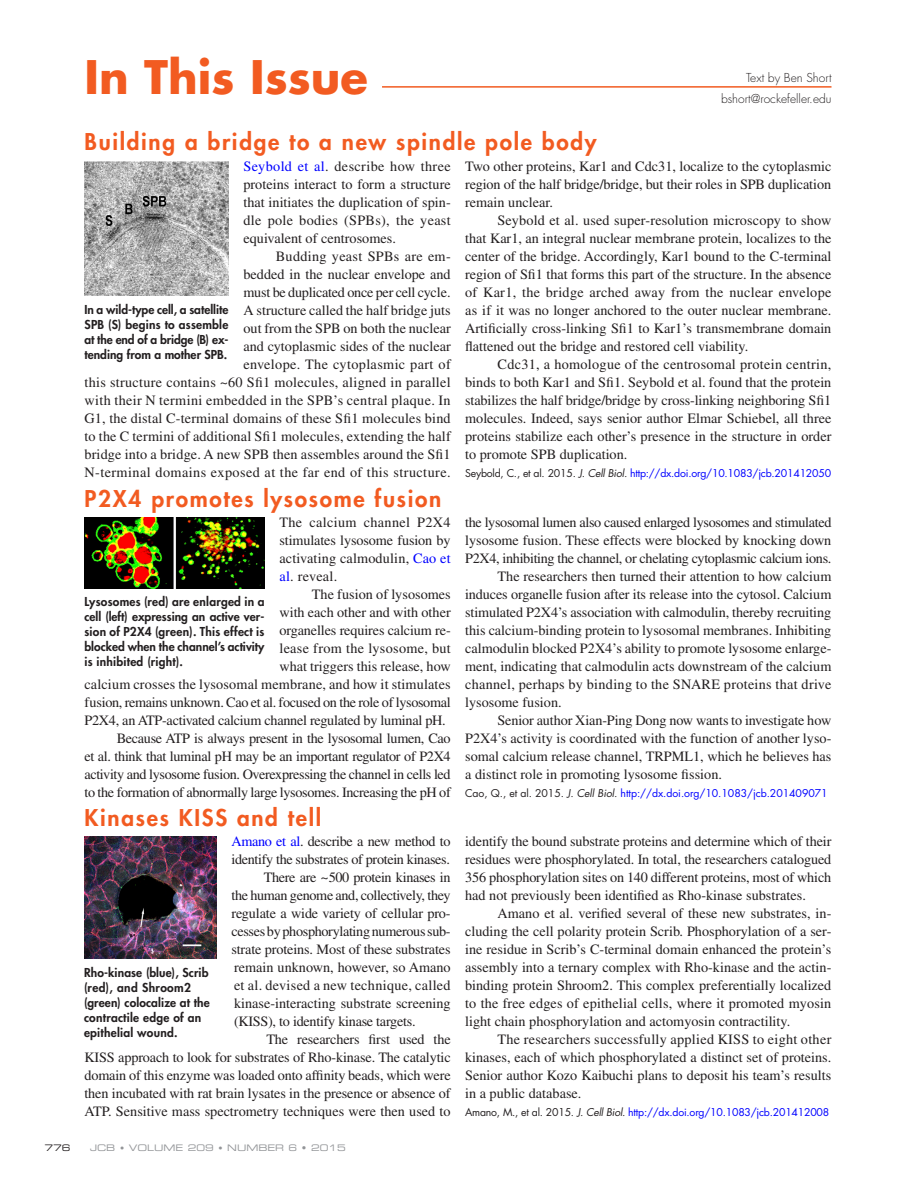
<style>
.page{position:relative;width:918px;height:1188px;background:#fff}
.page>*{position:absolute;margin:0;border:0;box-sizing:border-box;transform-origin:0 0}
.t1{font:700 45px "Futura Std";color:#f25b21}
.t2{font:800 22.5px "Futura Std";letter-spacing:.075em;color:#f25b21}
.t3{font:14.25px/18px "Times LT Std";color:#231f20;text-align:justify}
.t4{font:14.25px "Times LT Std";letter-spacing:-.025em;color:#231f20}
.t5{font:14.25px "Times LT Std";letter-spacing:.02em;color:#231f20}
.t6{font:14.25px "Times LT Std";letter-spacing:-.02em;color:#231f20}
.t7{font:800 12px/15px "Futura Std";letter-spacing:.01em;color:#231f20;text-align:justify}
.t8{font:300 12px/21px "Futura Std";color:#231f20;text-align:right}
.t9{font:10.5px "Futura Std";letter-spacing:-.02em;color:#00f}
.t10{font:9px "Eurostile LT Std Ex 2";color:#939598}
.t11{font:9px "Eurostile LT Std Ex 2";color:#231f20}
.s1{color:#00f}
.s2{color:#231f20}
.s3{font-style:italic;color:#231f20}
.s4{font-size:8.25px}
</style>
<div class="page">
<hr style="left:382px;top:86px;width:450px;height:2px;background:#f25b21">
<img style="left:84px;top:161px;width:144px;height:135px">
<img style="left:84px;top:518px;width:180px;height:70px">
<img style="left:84px;top:836px;width:132px;height:123px">
<h1 class="t1" style="left:85px;top:56px;width:285px">In This Issue</h1>
<p class="t8" style="left:721px;top:68px;width:112px">Text by Ben Short bshort@rockefeller.edu</p>
<h2 class="t2" style="left:85px;top:132px;width:513px">Building a bridge to a new spindle pole body</h2>
<p class="t3" style="left:243px;top:159px;width:209px"><span class="s1">Seybold et al</span>. describe how three proteins interact to form a structure that initiates the duplication of spin&shy;dle pole bodies (SPBs), the yeast equivalent of centrosomes.</p>
<p class="t3" style="left:84px;top:249px;width:368px;text-align:right">Budding yeast SPBs are em-<br>bedded in the nuclear envelope and<br>must be duplicated once per cell cycle.<br>A structure called the half bridge juts<br>out from the SPB on both the nuclear<br>and cytoplasmic sides of the nuclear<br>envelope. The cytoplasmic part of<br>this structure contains ~60 Sfi1 molecules, aligned in parallel with their N termini embedded in the SPB’s central plaque. In G1, the distal C-terminal domains of these Sfi1 molecules bind to the C termini of additional Sfi1 molecules, extending the half bridge into a bridge. A new SPB then assembles around the Sfi1<br>N-terminal domains exposed at the far end of this structure.</p>
<p class="t3" style="left:465px;top:159px;width:368px">Two other proteins, Kar1 and Cdc31, localize to the cytoplasmic region of the half bridge/bridge, but their roles in SPB duplication remain unclear.</p>
<p class="t3" style="left:465px;top:213px;width:368px;text-indent:32px">Seybold et al. used super-resolution microscopy to show that Kar1, an integral nuclear membrane protein, localizes to the center of the bridge. Accordingly, Kar1 bound to the C-terminal region of Sfi1 that forms this part of the structure. In the absence of Kar1, the bridge arched away from the nuclear envelope as if it was no longer anchored to the outer nuclear membrane.<br>Artificially cross-linking Sfi1 to Kar1’s transmembrane domain flattened out the bridge and restored cell viability.</p>
<p class="t3" style="left:465px;top:357px;width:368px;text-indent:32px">Cdc31, a homologue of the centrosomal protein centrin, binds to both Kar1 and Sfi1. Seybold et al. found that the protein stabilizes the half bridge/bridge by cross-linking neighboring Sfi1 molecules. Indeed, says senior author Elmar Schiebel, all three proteins stabilize each other’s presence in the structure in order to promote SPB duplication.</p>
<p class="t9" style="left:465px;top:468px;width:368px"><span class="s2">Seybold, C., et al. 2015.</span> <span class="s3">J. Cell Biol.</span> http://dx.doi.org/10.1083/jcb.201412050</p>
<p class="t7" style="left:84px;top:303px;width:146px">In a wild-type cell, a satellite SPB (S) begins to assemble at the end of a bridge (B) ex&shy;tending from a mother SPB.</p>
<h2 class="t2" style="left:85px;top:489px;width:358px">P2X4 promotes lysosome fusion</h2>
<p class="t3" style="left:279px;top:515px;width:173px">The calcium channel P2X4 stimulates lysosome fusion by activating calmodulin, <span class="s1">Cao et al</span>. reveal.</p>
<p class="t3" style="left:312px;top:587px;width:140px">The fusion of lysosomes</p>
<p class="t3" style="left:279px;top:605px;width:173px">with each other and with other</p>
<p class="t3" style="left:279px;top:623px;width:173px">organelles requires calcium re-</p>
<p class="t5" style="left:279px;top:643px;width:173px">lease from the lysosome, but</p>
<p class="t3" style="left:279px;top:659px;width:173px">what triggers this release, how</p>
<p class="t3" style="left:84px;top:677px;width:368px">calcium crosses the lysosomal membrane, and how it stimulates</p>
<p class="t4" style="left:84px;top:697px;width:368px">fusion, remains unknown. Cao et al. focused on the role of lysosomal</p>
<p class="t6" style="left:84px;top:715px;width:363px">P2X4, an ATP-activated calcium channel regulated by luminal pH.</p>
<p class="t4" style="left:117px;top:733px;width:335px">Because ATP is always present in the lysosomal lumen, Cao</p>
<p class="t4" style="left:84px;top:751px;width:368px">et al. think that luminal pH may be an important regulator of P2X4</p>
<p class="t4" style="left:84px;top:769px;width:368px">activity and lysosome fusion. Overexpressing the channel in cells led</p>
<p class="t4" style="left:84px;top:787px;width:368px">to the formation of abnormally large lysosomes. Increasing the pH of</p>
<p class="t7" style="left:84px;top:595px;width:182px">Lysosomes (red) are enlarged in a cell (left) expressing an active ver&shy;sion of P2X4 (green). This effect is blocked when the channel’s activity is inhibited (right).</p>
<h2 class="t2" style="left:85px;top:807px;width:238px">Kinases KISS and tell</h2>
<p class="t4" style="left:231px;top:836px;width:221px"><span class="s1">Amano et al</span>. describe a new method to</p>
<p class="t4" style="left:231px;top:854px;width:220px">identify the substrates of protein kinases.</p>
<p class="t4" style="left:264px;top:872px;width:188px">There are ~500 protein kinases in</p>
<p class="t4" style="left:231px;top:890px;width:221px">the human genome and, collectively, they</p>
<p class="t3" style="left:231px;top:905px;width:221px">regulate a wide variety of cellular pro-</p>
<p class="t4" style="left:231px;top:926px;width:221px">cesses by phosphorylating numerous sub-</p>
<p class="t3" style="left:231px;top:941px;width:221px">strate proteins. Most of these substrates</p>
<p class="t3" style="left:234px;top:959px;width:218px">remain unknown, however, so Amano</p>
<p class="t5" style="left:234px;top:980px;width:218px">et al. devised a new technique, called</p>
<p class="t3" style="left:234px;top:995px;width:218px">kinase-interacting substrate screening</p>
<p class="t6" style="left:234px;top:1016px;width:183px">(KISS), to identify kinase targets.</p>
<p class="t3" style="left:266px;top:1031px;width:186px">The researchers first used the</p>
<p class="t3" style="left:84px;top:1049px;width:368px">KISS approach to look for substrates of Rho-kinase. The catalytic</p>
<p class="t3" style="left:84px;top:1067px;width:368px">domain of this enzyme was loaded onto affinity beads, which were</p>
<p class="t3" style="left:84px;top:1085px;width:368px">then incubated with rat brain lysates in the presence or absence of</p>
<p class="t3" style="left:84px;top:1103px;width:368px">ATP. Sensitive mass spectrometry techniques were then used to</p>
<p class="t7" style="left:84px;top:966px;width:127px;text-align:left">Rho-kinase (blue), Scrib (red), and Shroom2 (green) colocalize at the contractile edge of an epithelial wound.</p>
<p class="t11" style="left:44px;top:1144px;width:28px">776</p>
<p class="t10" style="left:90px;top:1144px;width:257px">JCB <span class="s4">•</span> VOLUME 209 <span class="s4">•</span> NUMBER 6 • 2015</p>
<p class="t4" style="left:465px;top:517px;width:368px">the lysosomal lumen also caused enlarged lysosomes and stimulated</p>
<p class="t3" style="left:465px;top:533px;width:368px">lysosome fusion. These effects were blocked by knocking down</p>
<p class="t4" style="left:465px;top:553px;width:368px">P2X4, inhibiting the channel, or chelating cytoplasmic calcium ions.</p>
<p class="t3" style="left:498px;top:569px;width:335px">The researchers then turned their attention to how calcium</p>
<p class="t3" style="left:465px;top:587px;width:368px">induces organelle fusion after its release into the cytosol. Calcium</p>
<p class="t3" style="left:465px;top:605px;width:368px">stimulated P2X4’s association with calmodulin, thereby recruiting</p>
<p class="t3" style="left:465px;top:623px;width:368px">this calcium-binding protein to lysosomal membranes. Inhibiting</p>
<p class="t3" style="left:465px;top:641px;width:368px">calmodulin blocked P2X4’s ability to promote lysosome enlarge-</p>
<p class="t3" style="left:465px;top:659px;width:368px">ment, indicating that calmodulin acts downstream of the calcium</p>
<p class="t5" style="left:465px;top:679px;width:368px">channel, perhaps by binding to the SNARE proteins that drive</p>
<p class="t3" style="left:465px;top:695px;width:98px">lysosome fusion.</p>
<p class="t3" style="left:498px;top:713px;width:335px">Senior author Xian-Ping Dong now wants to investigate how</p>
<p class="t3" style="left:465px;top:731px;width:368px">P2X4’s activity is coordinated with the function of another lyso-</p>
<p class="t3" style="left:465px;top:749px;width:368px">somal calcium release channel, TRPML1, which he believes has</p>
<p class="t3" style="left:465px;top:767px;width:258px">a distinct role in promoting lysosome fission.</p>
<p class="t9" style="left:465px;top:789px;width:364px"><span class="s2">Cao, Q., et al. 2015.</span> <span class="s3">J. Cell Biol.</span> http://dx.doi.org/10.1083/jcb.201409071</p>
<p class="t3" style="left:465px;top:833px;width:368px">identify the bound substrate proteins and determine which of their residues were phosphorylated. In total, the researchers catalogued 356 phosphorylation sites on 140 different proteins, most of which had not previously been identified as Rho-kinase substrates.</p>
<p class="t3" style="left:465px;top:905px;width:368px;text-indent:32px">Amano et al. verified several of these new substrates, in&shy;cluding the cell polarity protein Scrib. Phosphorylation of a ser&shy;ine residue in Scrib’s C-terminal domain enhanced the protein’s assembly into a ternary complex with Rho-kinase and the actin&shy;binding protein Shroom2. This complex preferentially localized to the free edges of epithelial cells, where it promoted myosin light chain phosphorylation and actomyosin contractility.</p>
<p class="t3" style="left:465px;top:1031px;width:368px;text-indent:32px">The researchers successfully applied KISS to eight other kinases, each of which phosphorylated a distinct set of proteins.<br>Senior author Kozo Kaibuchi plans to deposit his team’s results in a public database.</p>
<p class="t9" style="left:465px;top:1107px;width:366px"><span class="s2">Amano, M., et al. 2015.</span> <span class="s3">J. Cell Biol.</span> http://dx.doi.org/10.1083/jcb.201412008</p>
</div>
